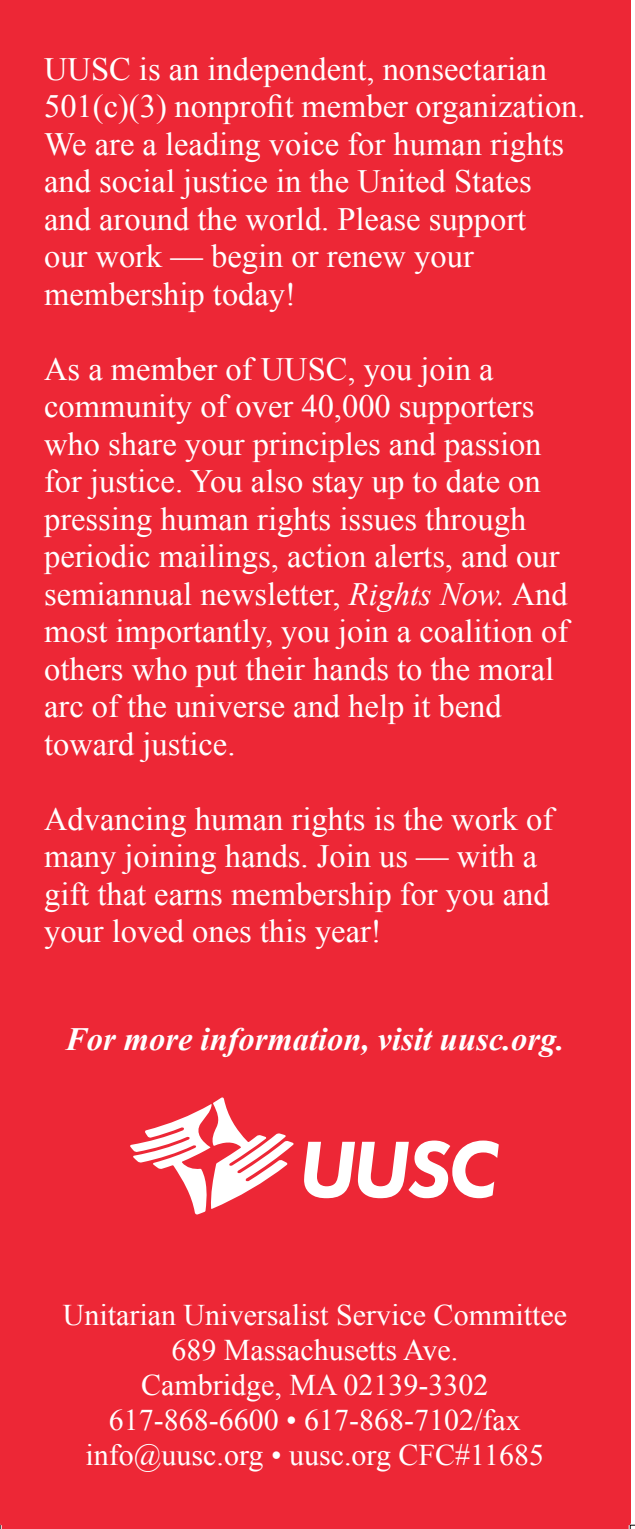
<style>
.page{position:relative;width:635px;height:1529px;background:#fff}
.page>*{position:absolute;margin:0;border:0;box-sizing:border-box;transform-origin:0 0}
.t1{font:32.5px/37.5px "Times New Roman";color:#fff}
.t2{font:italic 700 32.5px "Times New Roman";color:#fff}
.t3{font:30px/35px "Times New Roman";color:#fff;text-align:center}
.s1{font-style:italic}
</style>
<div class="page">
<div style="left:0;top:0;width:630px;height:1529px;background:#ed2736"></div>
<svg style="left:130px;top:1097px;width:164px;height:118px"></svg>
<svg style="left:304px;top:1140px;width:195px;height:58px"></svg>
<svg style="left:629px;top:1523px;width:6px;height:6px"></svg>
<p class="t1" style="left:44px;top:50px;width:504px">UUSC is an independent, nonsectarian</p>
<p class="t1" style="left:44px;top:87px;width:543px">501(c)(3) nonprofit member organization.<br>We are a leading voice for human rights and social justice in the United States and around the world. Please support<br>our work — begin or renew your membership today!</p>
<p class="t1" style="left:44px;top:350px;width:526px">As a member of UUSC, you join a community of over 40,000 supporters who share your principles and passion for justice. You also stay up to date on pressing human rights issues through periodic mailings, action alerts, and our semiannual newsletter, <span class="s1">Rights Now.</span> And most importantly, you join a coalition of others who put their hands to the moral arc of the universe and help it bend toward justice.</p>
<p class="t1" style="left:44px;top:800px;width:511px">Advancing human rights is the work of many joining hands. Join us — with a gift that earns membership for you and your loved ones this year!</p>
<p class="t2" style="left:65px;top:1016px;width:501px">For more information, visit uusc.org.</p>
<p class="t3" style="left:63px;top:1297px;width:506px">Unitarian Universalist Service Committee</p>
<p class="t3" style="left:141px;top:1332px;width:349px">689 Massachusetts Ave.<br>Cambridge, MA 02139-3302</p>
<p class="t3" style="left:86px;top:1402px;width:460px">617-868-6600 • 617-868-7102/fax info@uusc.org • uusc.org CFC#11685</p>
</div>
